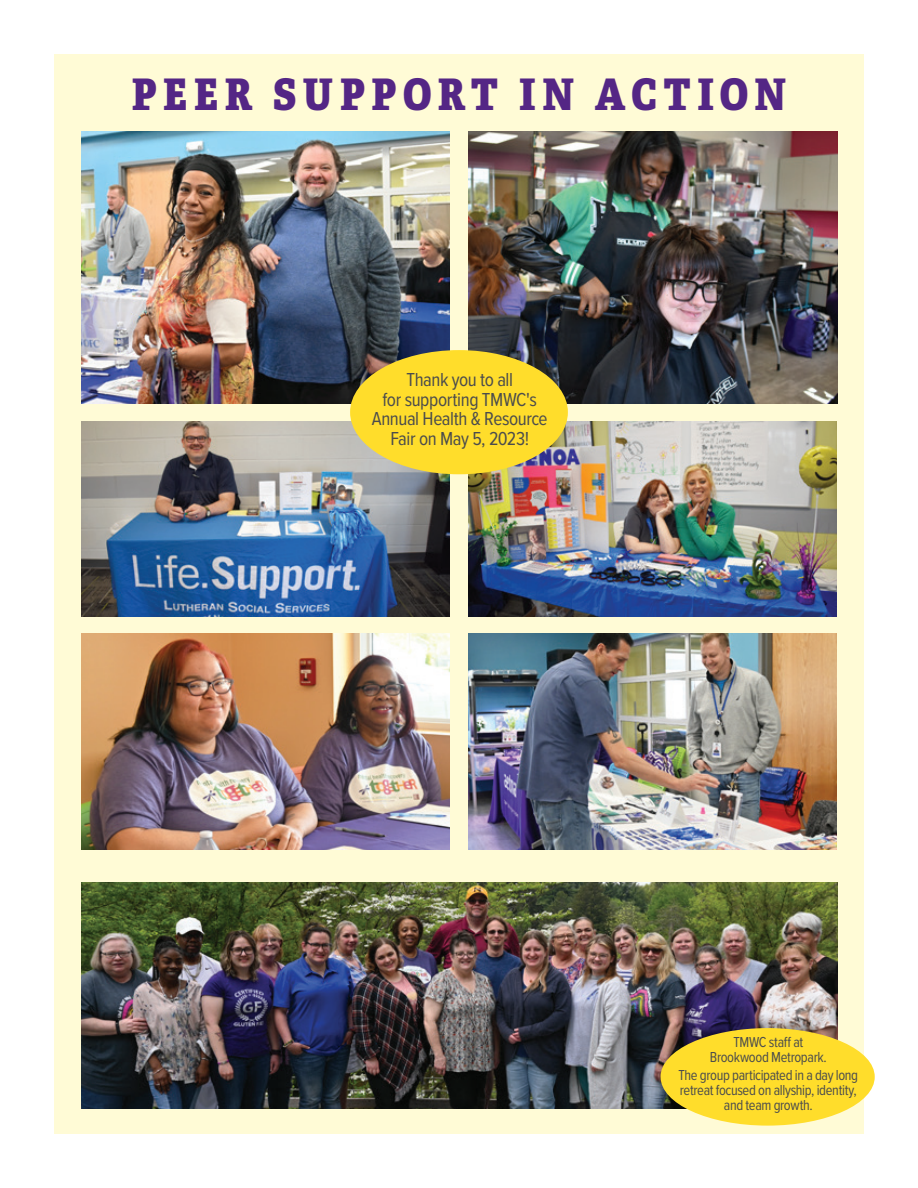
<style>
.page{position:relative;width:918px;height:1188px;background:#fff}
.page>*{position:absolute;margin:0;border:0;box-sizing:border-box;transform-origin:0 0}
.t1{font:43.5px "Adelle Condensed Eb";letter-spacing:.145em;color:#542685}
.t2{font:19.5px/19.5px "Proxima Nova Cond";letter-spacing:-.025em;color:#4b4c4d;text-align:center}
.t3{font:15px/15px "Proxima Nova Cond";letter-spacing:-.025em;color:#4b4c4d;text-align:center;scale:.96 1}
</style>
<div class="page">
<div style="left:54px;top:54px;width:810px;height:1080px;background:#fffbd6"></div>
<img style="left:81px;top:634px;width:369px;height:216px">
<img style="left:81px;top:421px;width:369px;height:195px">
<img style="left:468px;top:132px;width:369px;height:271px">
<img style="left:468px;top:421px;width:369px;height:195px">
<img style="left:468px;top:634px;width:369px;height:216px">
<img style="left:81px;top:132px;width:369px;height:272px">
<img style="left:81px;top:882px;width:756px;height:227px">
<div style="left:350px;top:350px;width:218px;height:124px;background:#ffdd2b;border-radius:50%"></div>
<div style="left:661px;top:1028px;width:214px;height:98px;background:#ffdd2b;border-radius:50%"></div>
<h1 class="t1" style="left:132px;top:61px;width:656px">PEER SUPPORT IN ACTION</h1>
<h2 class="t2" style="left:372px;top:369px;width:177px">Thank you to all<br>for supporting TMWC's<br>Annual Health &amp; Resource<br>Fair on May 5, 2023!</h2>
<p class="t3" style="left:710px;top:1034px;width:123px">TMWC staff at<br>Brookwood Metropark.</p>
<p class="t3" style="left:679px;top:1067px;width:189px">The group participated in a day long retreat focused on allyship, identity, and team growth.</p>
</div>
